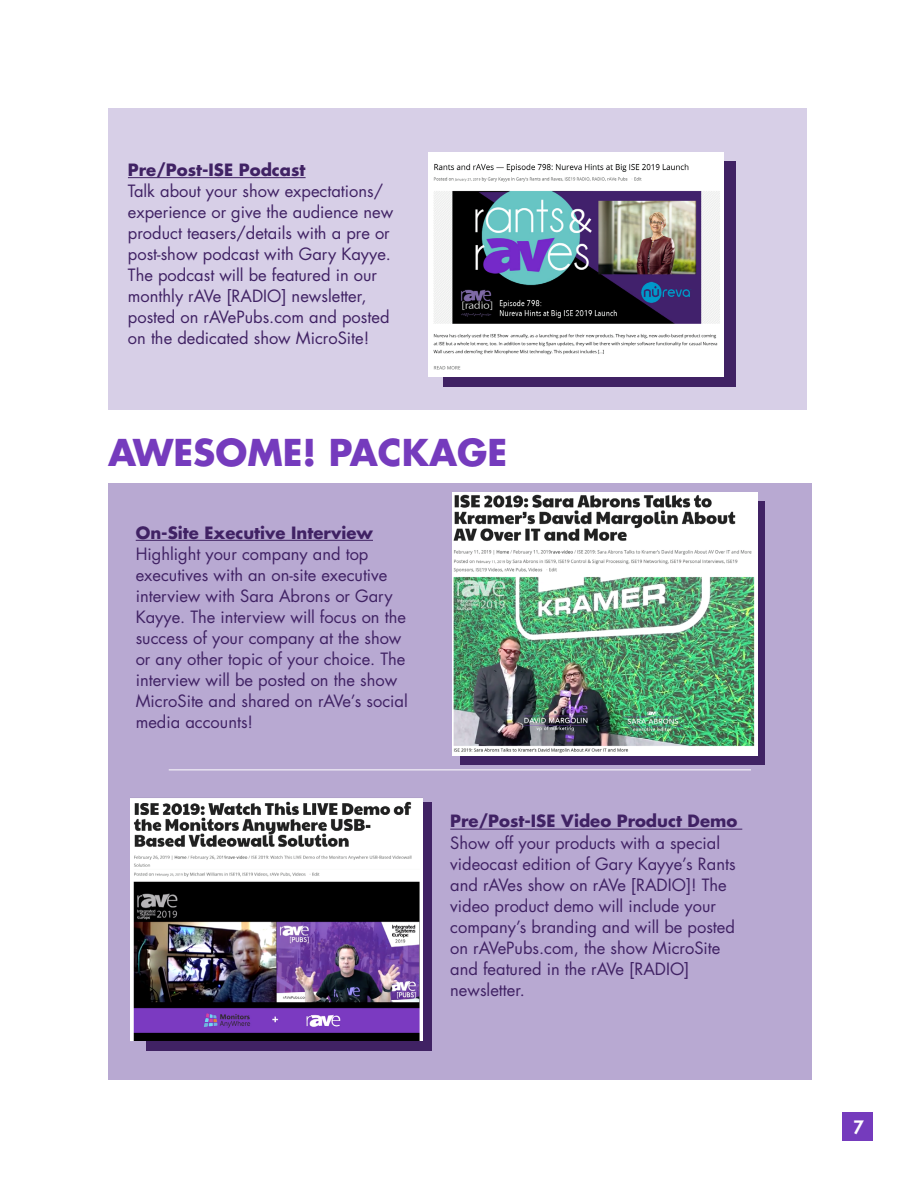
<style>
.page{position:relative;width:918px;height:1188px;background:#fff}
.page>*{position:absolute;margin:0;border:0;box-sizing:border-box;transform-origin:0 0}
.t1{font:700 36px "Futura Std";color:#753bbd}
.t2{font:800 18px "Futura Std";color:#fff}
.t3{font:16.5px/21px "Futura Std";color:#402264}
.t4{font:700 16.5px "Futura Std";color:#402264}
</style>
<div class="page">
<div style="left:842px;top:1112px;width:31px;height:29px;background:#753bbd"></div>
<div style="left:108px;top:484px;width:704px;height:596px;background:#b8a9d2"></div>
<div style="left:108px;top:108px;width:699px;height:302px;background:#d7cfe7"></div>
<hr style="left:128px;top:177px;width:178px;height:1px;background:#402264">
<hr style="left:450px;top:829px;width:292px;height:1px;background:#402264">
<div style="left:443px;top:162px;width:292px;height:225px;background:#402264"></div>
<div style="left:146px;top:802px;width:286px;height:249px;background:#402264"></div>
<hr style="left:136px;top:540px;width:237px;height:1px;background:#402264">
<div style="left:460px;top:501px;width:305px;height:263px;background:#402264"></div>
<hr style="left:169px;top:770px;width:582px;height:1px;background:#fff">
<img style="left:429px;top:152px;width:295px;height:224px">
<img style="left:131px;top:798px;width:292px;height:243px">
<img style="left:452px;top:492px;width:305px;height:263px">
<p class="t4" style="left:128px;top:159px;width:179px">Pre/Post-ISE Podcast</p>
<p class="t3" style="left:128px;top:181px;width:267px">Talk about your show expectations/ experience or give the audience new product teasers/details with a pre or post-show podcast with Gary Kayye.<br>The podcast will be featured in our monthly rAVe [RADIO] newsletter, posted on rAVePubs.com and posted on the dedicated show MicroSite!</p>
<h1 class="t1" style="left:108px;top:428px;width:401px">AWESOME! PACKAGE</h1>
<p class="t4" style="left:136px;top:522px;width:239px">On-Site Executive Interview</p>
<p class="t3" style="left:136px;top:543px;width:274px">Highlight your company and top executives with an on-site executive interview with Sara Abrons or Gary Kayye. The interview will focus on the success of your company at the show or any other topic of your choice. The interview will be posted on the show MicroSite and shared on rAVe’s social media accounts!</p>
<p class="t4" style="left:450px;top:810px;width:289px">Pre/Post-ISE Video Product Demo</p>
<p class="t3" style="left:450px;top:832px;width:287px">Show off your products with a special videocast edition of Gary Kayye’s Rants and rAVes show on rAVe [RADIO]! The video product demo will include your company’s branding and will be posted on rAVePubs.com, the show MicroSite and featured in the rAVe [RADIO] newsletter.</p>
<p class="t2" style="left:854px;top:1116px;width:12px">7</p>
</div>
